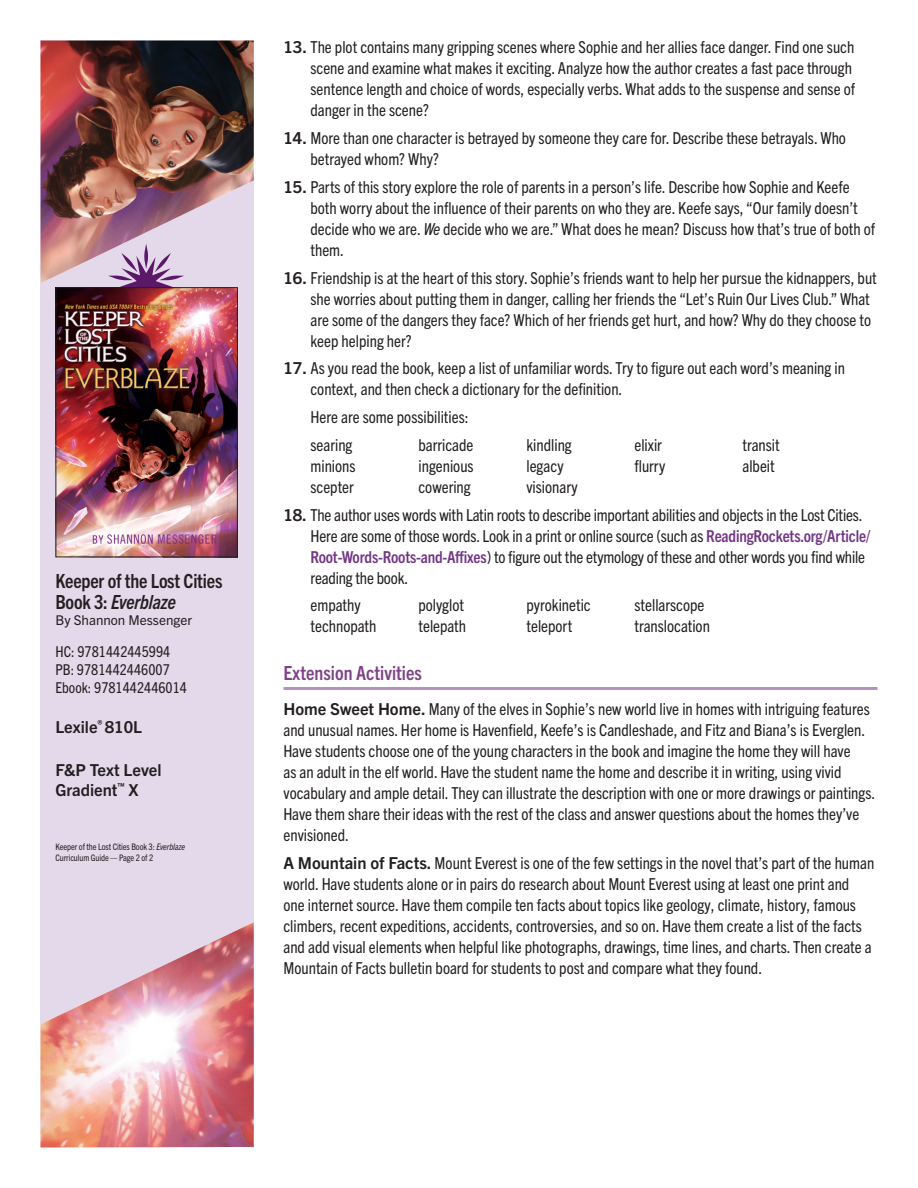
<style>
.page{position:relative;width:918px;height:1188px;background:#fff}
.page>*{position:absolute;margin:0;border:0;box-sizing:border-box;transform-origin:0 0}
.sidebar-title{font:700 condensed 19.5px/21px "Trade Gothic Next LT Pro";letter-spacing:-.01em;color:#231f20}
.BK3_section_header{font:700 condensed 19.5px "Trade Gothic Next LT Pro";color:#7e4286}
.body_extension_activities{font:condensed 16.5px/21px "Trade Gothic Next LT Pro";color:#231f20}
.word_lists{font:condensed 16.5px "Trade Gothic Next LT Pro";color:#231f20}
.sidebar-lexile-level{font:700 16.5px/19.8px "Trade Gothic Next LT Pro";color:#231f20}
.body{font:condensed 16.5px "Trade Gothic Next LT Pro";color:#231f20}
.sidebar-specs{font:condensed 15px "Trade Gothic Next LT Pro";color:#231f20}
.sidebar-author{font:13.5px "Trade Gothic Next LT Pro";color:#231f20}
.sidebar-page{font:condensed 9px/10.8px "Trade Gothic Next LT Pro";letter-spacing:-.01em;color:#231f20}
.s1{font-style:italic}
.s2{font-weight:700;font-stretch:normal}
.s3{font-weight:700;color:#723785}
</style>
<div class="page">
<div style="left:40px;top:40px;width:214px;height:1108px;background:#e3d9eb"></div>
<svg style="left:120px;top:283px;width:53px;height:4px"></svg>
<img style="left:58px;top:289px;width:178px;height:266px">
<div style="left:56px;top:287px;width:182px;height:270px;border:1px solid #231f20"></div>
<hr style="left:284px;top:687px;width:594px;height:3px;background:#b192c3">
<img style="left:40px;top:40px;width:214px;height:243px">
<img style="left:40px;top:922px;width:214px;height:226px">
<p class="sidebar-title" style="left:56px;top:569px;width:168px">Keeper of the Lost Cities<br>Book 3: <span class="s1">Everblaze</span></p>
<p class="sidebar-author" style="left:56px;top:611px;width:138px">By Shannon Messenger</p>
<p class="sidebar-specs" style="left:56px;top:641px;width:116px">HC: 9781442445994</p>
<p class="sidebar-specs" style="left:56px;top:659px;width:116px">PB: 9781442446007</p>
<p class="sidebar-specs" style="left:56px;top:677px;width:133px">Ebook: 9781442446014</p>
<p class="sidebar-lexile-level" style="left:56px;top:716px;width:88px">Lexile<sup>®</sup> 810L</p>
<p class="sidebar-lexile-level" style="left:56px;top:759px;width:108px">F&amp;P Text Level<br>Gradient<sup>™</sup> X</p>
<p class="sidebar-page" style="left:56px;top:841px;width:131px">Keeper of the Lost Cities Book 3: <span class="s1">Everblaze<br></span>Curriculum Guide — Page 2 of 2</p>
<p class="body_extension_activities" style="left:310px;top:36px;width:546px;text-indent:-27px"><span class="s2">13.</span> The plot contains many gripping scenes where Sophie and her allies face danger. Find one such scene and examine what makes it exciting. Analyze how the author creates a fast pace through sentence length and choice of words, especially verbs. What adds to the suspense and sense of danger in the scene?</p>
<p class="body_extension_activities" style="left:310px;top:126px;width:537px;text-indent:-27px"><span class="s2">14.</span> More than one character is betrayed by someone they care for. Describe these betrayals. Who betrayed whom? Why?</p>
<p class="body_extension_activities" style="left:310px;top:175px;width:566px;text-indent:-27px"><span class="s2">15.</span> Parts of this story explore the role of parents in a person’s life. Describe how Sophie and Keefe both worry about the influence of their parents on who they are. Keefe says, “Our family doesn’t decide who we are. <span class="s1">We</span> decide who we are.” What does he mean? Discuss how that’s true of both of them.</p>
<p class="body_extension_activities" style="left:310px;top:266px;width:568px;text-indent:-27px"><span class="s2">16.</span> Friendship is at the heart of this story. Sophie’s friends want to help her pursue the kidnappers, but she worries about putting them in danger, calling her friends the “Let’s Ruin Our Lives Club.” What are some of the dangers they face? Which of her friends get hurt, and how? Why do they choose to keep helping her?</p>
<p class="body_extension_activities" style="left:310px;top:357px;width:536px;text-indent:-27px"><span class="s2">17.</span> As you read the book, keep a list of unfamiliar words. Try to figure out each word’s meaning in context, and then check a dictionary for the definition.</p>
<p class="body" style="left:310px;top:406px;width:160px">Here are some possibilities:</p>
<p class="word_lists" style="left:310px;top:433px;width:43px">searing</p>
<p class="word_lists" style="left:418px;top:433px;width:56px">barricade</p>
<p class="word_lists" style="left:526px;top:433px;width:47px">kindling</p>
<p class="word_lists" style="left:634px;top:433px;width:29px">elixir</p>
<p class="word_lists" style="left:742px;top:433px;width:39px">transit</p>
<p class="word_lists" style="left:310px;top:454px;width:47px">minions</p>
<p class="word_lists" style="left:418px;top:454px;width:57px">ingenious</p>
<p class="word_lists" style="left:526px;top:454px;width:39px">legacy</p>
<p class="word_lists" style="left:634px;top:454px;width:32px">flurry</p>
<p class="word_lists" style="left:742px;top:454px;width:34px">albeit</p>
<p class="word_lists" style="left:310px;top:475px;width:45px">scepter</p>
<p class="word_lists" style="left:418px;top:475px;width:54px">cowering</p>
<p class="word_lists" style="left:526px;top:475px;width:53px">visionary</p>
<p class="body_extension_activities" style="left:310px;top:503px;width:561px;text-indent:-27px"><span class="s2">18.</span> The author uses words with Latin roots to describe important abilities and objects in the Lost Cities.<br>Here are some of those words. Look in a print or online source (such as <span class="s3">ReadingRockets.org/Article/ Root-Words-Roots-and-Affixes</span>) to figure out the etymology of these and other words you find while reading the book.</p>
<p class="word_lists" style="left:310px;top:594px;width:52px">empathy</p>
<p class="word_lists" style="left:418px;top:594px;width:47px">polyglot</p>
<p class="word_lists" style="left:526px;top:594px;width:66px">pyrokinetic</p>
<p class="word_lists" style="left:634px;top:594px;width:71px">stellarscope</p>
<p class="word_lists" style="left:310px;top:615px;width:67px">technopath</p>
<p class="word_lists" style="left:418px;top:615px;width:49px">telepath</p>
<p class="word_lists" style="left:526px;top:615px;width:47px">teleport</p>
<p class="word_lists" style="left:634px;top:615px;width:77px">translocation</p>
<p class="BK3_section_header" style="left:284px;top:660px;width:140px">Extension Activities</p>
<p class="body_extension_activities" style="left:284px;top:697px;width:593px"><span class="s2">Home Sweet Home.</span> Many of the elves in Sophie’s new world live in homes with intriguing features and unusual names. Her home is Havenfield, Keefe’s is Candleshade, and Fitz and Biana’s is Everglen.<br>Have students choose one of the young characters in the book and imagine the home they will have<br>as an adult in the elf world. Have the student name the home and describe it in writing, using vivid vocabulary and ample detail. They can illustrate the description with one or more drawings or paintings.<br>Have them share their ideas with the rest of the class and answer questions about the homes they’ve envisioned.</p>
<p class="body_extension_activities" style="left:283px;top:851px;width:592px"><span class="s2">A Mountain of Facts.</span> Mount Everest is one of the few settings in the novel that’s part of the human world. Have students alone or in pairs do research about Mount Everest using at least one print and one internet source. Have them compile ten facts about topics like geology, climate, history, famous climbers, recent expeditions, accidents, controversies, and so on. Have them create a list of the facts and add visual elements when helpful like photographs, drawings, time lines, and charts. Then create a Mountain of Facts bulletin board for students to post and compare what they found.</p>
</div>
